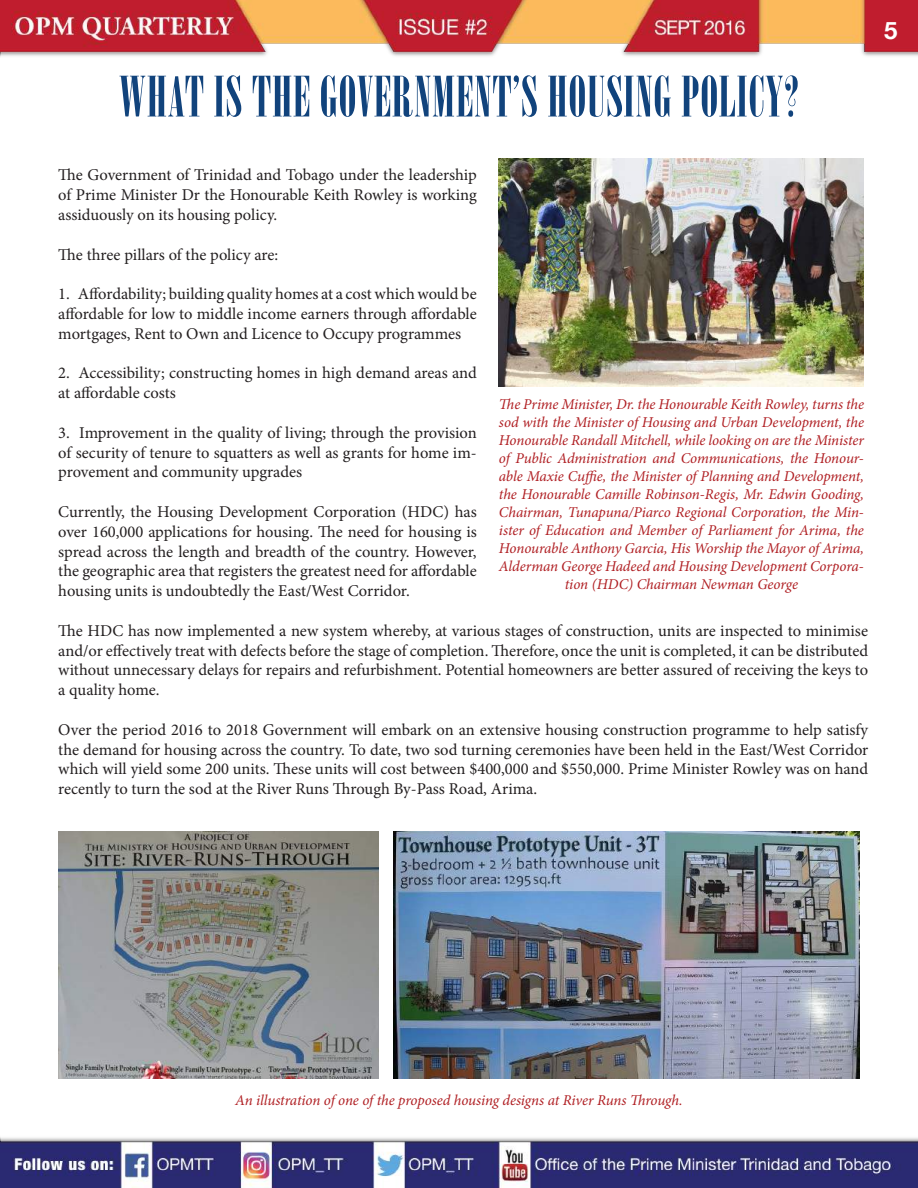
<style>
.page{position:relative;width:918px;height:1188px;background:#fff}
.page>*{position:absolute;margin:0;border:0;box-sizing:border-box;transform-origin:0 0}
.t1{font:55.5px "Onyx";letter-spacing:.02em;color:#11437c}
.t2{font:700 24px "Helvetica Neue";color:#fff}
.t3{font:16.5px/19.8px "Minion Pro";letter-spacing:-.005em;color:#231f20;text-align:justify}
.t4{font:italic 15px/18px "Minion Pro";letter-spacing:-.01em;color:#b01f23;text-align:center}
</style>
<div class="page">
<img style="left:0;top:0;width:918px;height:1188px">
<img style="left:59px;top:832px;width:320px;height:247px">
<img style="left:499px;top:159px;width:365px;height:227px">
<img style="left:394px;top:832px;width:465px;height:247px">
<h1 class="t1" style="left:119px;top:65px;width:681px">WHAT IS THE GOVERNMENT’S HOUSING POLICY?</h1>
<h2 class="t2" style="left:884px;top:15px;width:15px">5</h2>
<p class="t3" style="left:58px;top:165px;width:420px">The Government of Trinidad and Tobago under the leadership of Prime Minister Dr the Honourable Keith Rowley is working assiduously on its housing policy.</p>
<p class="t3" style="left:58px;top:245px;width:221px">The three pillars of the policy are:</p>
<p class="t3" style="left:58px;top:284px;width:420px">1. Affordability; building quality homes at a cost which would be affordable for low to middle income earners through affordable mortgages, Rent to Own and Licence to Occupy programmes</p>
<p class="t3" style="left:58px;top:363px;width:420px">2. Accessibility; constructing homes in high demand areas and at affordable costs</p>
<p class="t3" style="left:58px;top:423px;width:420px">3. Improvement in the quality of living; through the provision of security of tenure to squatters as well as grants for home im&shy;provement and community upgrades</p>
<p class="t3" style="left:58px;top:502px;width:420px">Currently, the Housing Development Corporation (HDC) has over 160,000 applications for housing. The need for housing is spread across the length and breadth of the country. However, the geographic area that registers the greatest need for affordable housing units is undoubtedly the East/West Corridor.</p>
<p class="t3" style="left:58px;top:621px;width:812px">The HDC has now implemented a new system whereby, at various stages of construction, units are inspected to minimise and/or effectively treat with defects before the stage of completion. Therefore, once the unit is completed, it can be distributed without unnecessary delays for repairs and refurbishment. Potential homeowners are better assured of receiving the keys to a quality home.</p>
<p class="t3" style="left:58px;top:720px;width:812px">Over the period 2016 to 2018 Government will embark on an extensive housing construction programme to help satisfy the demand for housing across the country. To date, two sod turning ceremonies have been held in the East/West Corridor which will yield some 200 units. These units will cost between $400,000 and $550,000. Prime Minister Rowley was on hand recently to turn the sod at the River Runs Through By-Pass Road, Arima.</p>
<p class="t4" style="left:499px;top:396px;width:367px">The Prime Minister, Dr. the Honourable Keith Rowley, turns the sod with the Minister of Housing and Urban Development, the Honourable Randall Mitchell, while looking on are the Minister of Public Administration and Communications, the Honour&shy;able Maxie Cuffie, the Minister of Planning and Development, the Honourable Camille Robinson-Regis, Mr. Edwin Gooding, Chairman, Tunapuna/Piarco Regional Corporation, the Min&shy;ister of Education and Member of Parliament for Arima, the Honourable Anthony Garcia, His Worship the Mayor of Arima, Alderman George Hadeed and Housing Development Corpora&shy;tion (HDC) Chairman Newman George</p>
<p class="t4" style="left:235px;top:1091px;width:449px">An illustration of one of the proposed housing designs at River Runs Through.</p>
</div>
